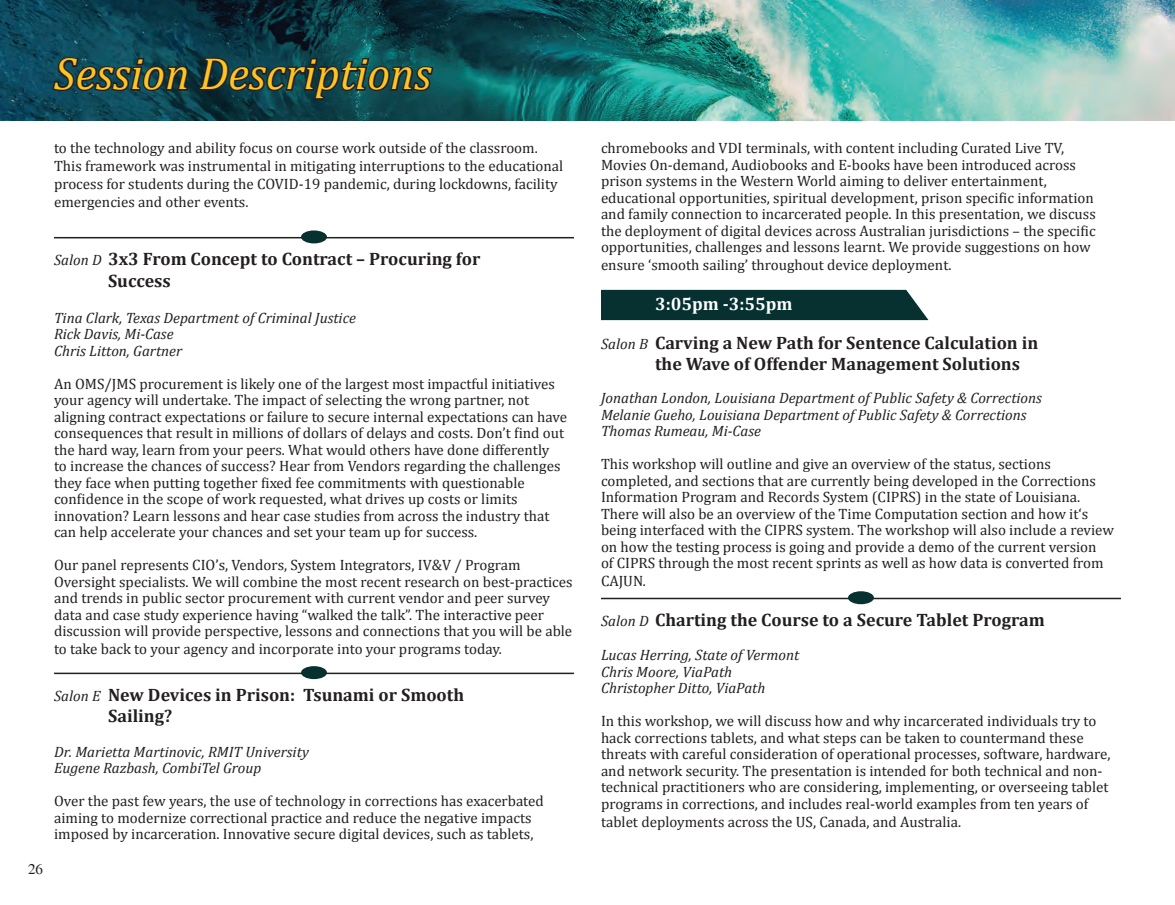
<style>
.page{position:relative;width:1175px;height:905px;background:#fff}
.page>*{position:absolute;margin:0;border:0;box-sizing:border-box;transform-origin:0 0}
.t1{font:italic 45px "Cambria";color:#fec422}
.t2{font:700 18px/21.6px "Cambria";color:#231f20}
.t3{font:700 18px "Cambria";color:#fff}
.t4{font:15px/16.5px "Cambria";color:#231f20}
.t5{font:italic 15px "Cambria";color:#231f20}
.t6{font:15px "Times";color:#231f20}
.s1{font-weight:400;font-style:italic;font-size:15px}
</style>
<div class="page">
<img style="left:0;top:0;width:1174px;height:120px">
<div style="left:601px;top:290px;width:327px;height:30px;background:#073031"></div>
<hr style="left:54px;top:237px;width:520px;height:1px;background:#231f20">
<div style="left:301px;top:230px;width:26px;height:13px;background:#073031;border-radius:50%"></div>
<hr style="left:54px;top:672px;width:520px;height:2px;background:#231f20">
<div style="left:301px;top:666px;width:26px;height:13px;background:#073031;border-radius:50%"></div>
<hr style="left:601px;top:597px;width:519px;height:2px;background:#231f20">
<div style="left:848px;top:591px;width:26px;height:13px;background:#073031;border-radius:50%"></div>
<svg style="left:51px;top:55px;width:139px;height:38px;background:#163942"></svg>
<svg style="left:197px;top:56px;width:238px;height:46px;background:#143a40"></svg>
<p class="t1" style="left:54px;top:42px;width:379px">Session Descriptions</p>
<p class="t4" style="left:54px;top:139px;width:511px;line-height:18px">to the technology and ability focus on course work outside of the classroom.<br>This framework was instrumental in mitigating interruptions to the educational process for students during the COVID-19 pandemic, during lockdowns, facility emergencies and other events.</p>
<p class="t6" style="left:28px;top:860px;width:16px">26</p>
<p class="t2" style="left:108px;top:247px;width:374px;text-indent:-54px"><span class="s1">Salon D</span> 3x3 From Concept to Contract – Procuring for<br>Success</p>
<p class="t5" style="left:54px;top:307px;width:303px">Tina Clark, Texas Department of Criminal Justice</p>
<p class="t5" style="left:54px;top:323px;width:121px">Rick Davis, Mi-Case</p>
<p class="t5" style="left:54px;top:340px;width:130px">Chris Litton, Gartner</p>
<p class="t4" style="left:54px;top:375px;width:515px">An OMS/JMS procurement is likely one of the largest most impactful initiatives your agency will undertake. The impact of selecting the wrong partner, not aligning contract expectations or failure to secure internal expectations can have consequences that result in millions of dollars of delays and costs. Don’t find out the hard way, learn from your peers. What would others have done differently<br>to increase the chances of success? Hear from Vendors regarding the challenges they face when putting together fixed fee commitments with questionable confidence in the scope of work requested, what drives up costs or limits innovation? Learn lessons and hear case studies from across the industry that can help accelerate your chances and set your team up for success.</p>
<p class="t4" style="left:54px;top:557px;width:520px">Our panel represents CIO’s, Vendors, System Integrators, IV&amp;V / Program Oversight specialists. We will combine the most recent research on best-practices and trends in public sector procurement with current vendor and peer survey data and case study experience having “walked the talk”. The interactive peer discussion will provide perspective, lessons and connections that you will be able</p>
<p class="t4" style="left:54px;top:641px;width:449px">to take back to your agency and incorporate into your programs today.</p>
<p class="t2" style="left:108px;top:683px;width:357px;text-indent:-54px"><span class="s1">Salon E</span> New Devices in Prison: Tsunami or Smooth<br>Sailing?</p>
<p class="t5" style="left:54px;top:741px;width:256px">Dr. Marietta Martinovic, RMIT University</p>
<p class="t5" style="left:54px;top:757px;width:209px">Eugene Razbash, CombiTel Group</p>
<p class="t4" style="left:54px;top:793px;width:491px">Over the past few years, the use of technology in corrections has exacerbated aiming to modernize correctional practice and reduce the negative impacts imposed by incarceration. Innovative secure digital devices, such as tablets,</p>
<p class="t4" style="left:601px;top:140px;width:496px">chromebooks and VDI terminals, with content including Curated Live TV, Movies On-demand, Audiobooks and E-books have been introduced across prison systems in the Western World aiming to deliver entertainment, educational opportunities, spiritual development, prison specific information and family connection to incarcerated people. In this presentation, we discuss the deployment of digital devices across Australian jurisdictions – the specific opportunities, challenges and lessons learnt. We provide suggestions on how</p>
<p class="t4" style="left:601px;top:257px;width:352px">ensure ‘smooth sailing’ throughout device deployment.</p>
<p class="t3" style="left:655px;top:291px;width:139px">3:05pm -3:55pm</p>
<p class="t2" style="left:655px;top:332px;width:385px;line-height:21px;text-indent:-54px"><span class="s1">Salon B</span> Carving a New Path for Sentence Calculation in the Wave of Offender Management Solutions</p>
<p class="t5" style="left:601px;top:387px;width:442px">Jonathan London, Louisiana Department of Public Safety &amp; Corrections</p>
<p class="t5" style="left:601px;top:404px;width:427px">Melanie Gueho, Louisiana Department of Public Safety &amp; Corrections</p>
<p class="t5" style="left:601px;top:420px;width:161px">Thomas Rumeau, Mi-Case</p>
<p class="t4" style="left:601px;top:455px;width:515px">This workshop will outline and give an overview of the status, sections completed, and sections that are currently being developed in the Corrections Information Program and Records System (CIPRS) in the state of Louisiana.<br>There will also be an overview of the Time Computation section and how it‘s being interfaced with the CIPRS system. The workshop will also include a review on how the testing process is going and provide a demo of the current version<br>of CIPRS through the most recent sprints as well as how data is converted from</p>
<p class="t4" style="left:601px;top:572px;width:47px">CAJUN.</p>
<p class="t2" style="left:601px;top:608px;width:445px"><span class="s1">Salon D</span> Charting the Course to a Secure Tablet Program</p>
<p class="t5" style="left:601px;top:644px;width:200px">Lucas Herring, State of Vermont</p>
<p class="t5" style="left:601px;top:661px;width:133px">Chris Moore, ViaPath</p>
<p class="t5" style="left:601px;top:677px;width:166px">Christopher Ditto, ViaPath</p>
<p class="t4" style="left:601px;top:713px;width:511px">In this workshop, we will discuss how and why incarcerated individuals try to hack corrections tablets, and what steps can be taken to countermand these threats with careful consideration of operational processes, software, hardware, and network security. The presentation is intended for both technical and non&shy;technical practitioners who are considering, implementing, or overseeing tablet programs in corrections, and includes real-world examples from ten years of</p>
<p class="t4" style="left:601px;top:813px;width:361px">tablet deployments across the US, Canada, and Australia.</p>
</div>
